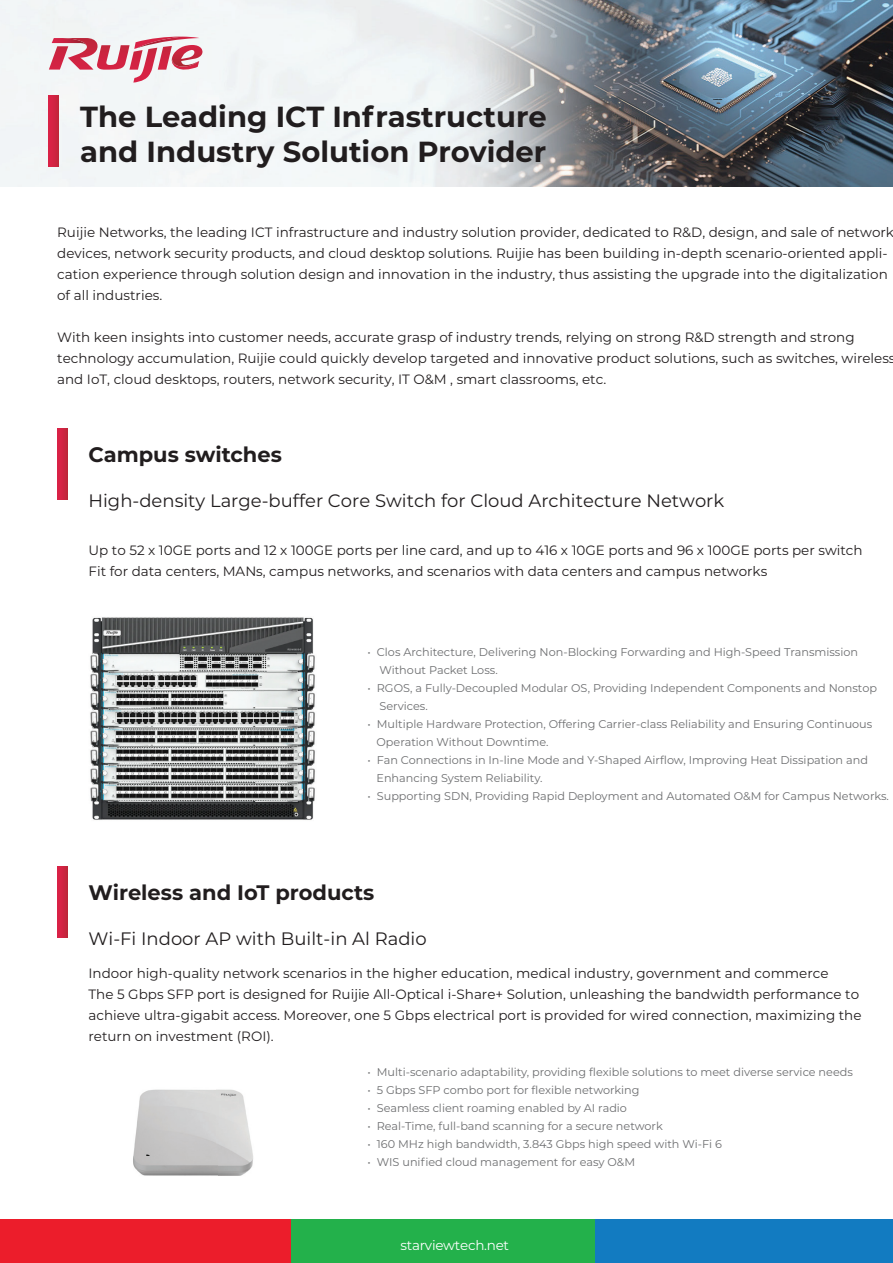
<style>
.page{position:relative;width:893px;height:1263px;background:#fff}
.page>*{position:absolute;margin:0;border:0;box-sizing:border-box;transform-origin:0 0}
.t1{font:700 28.95px/34.8px "Montserrat";color:#211d1e}
.t2{font:700 21px "Montserrat";color:#211d1e}
.t3{font:18px "Montserrat";color:#211d1e}
.t4{font:13.5px/21px "Montserrat";color:#211d1e}
.t5{font:13.5px "Montserrat";letter-spacing:-.02em;color:#fff}
.t6{font:11.25px/18px "Montserrat";color:#6d6e70}
</style>
<div class="page">
<img style="left:0;top:0;width:893px;height:187px">
<svg style="left:49px;top:37px;width:154px;height:46px"></svg>
<svg style="left:49px;top:95px;width:10px;height:72px"></svg>
<svg style="left:57px;top:428px;width:10px;height:72px"></svg>
<img style="left:90px;top:617px;width:225px;height:203px">
<svg style="left:57px;top:866px;width:10px;height:72px"></svg>
<img style="left:133px;top:1089px;width:120px;height:87px">
<div style="left:0;top:1219px;width:291px;height:44px;background:#ec1d2b"></div>
<div style="left:291px;top:1219px;width:304px;height:44px;background:#23b14b"></div>
<div style="left:595px;top:1219px;width:298px;height:44px;background:#127bc1"></div>
<h1 class="t1" style="left:80px;top:98px;width:468px">The Leading ICT Infrastructure and Industry Solution Provider</h1>
<p class="t4" style="left:57px;top:221px;width:838px">Ruijie Networks, the leading ICT infrastructure and industry solution provider, dedicated to R&amp;D, design, and sale of network devices, network security products, and cloud desktop solutions. Ruijie has been building in-depth scenario-oriented appli&shy;cation experience through solution design and innovation in the industry, thus assisting the upgrade into the digitalization of all industries.</p>
<p class="t4" style="left:57px;top:326px;width:840px">With keen insights into customer needs, accurate grasp of industry trends, relying on strong R&amp;D strength and strong technology accumulation, Ruijie could quickly develop targeted and innovative product solutions, such as switches, wireless and IoT, cloud desktops, routers, network security, IT O&amp;M , smart classrooms, etc.</p>
<h2 class="t2" style="left:89px;top:439px;width:195px">Campus switches</h2>
<h3 class="t3" style="left:89px;top:488px;width:637px">High-density Large-buffer Core Switch for Cloud Architecture Network</h3>
<p class="t4" style="left:89px;top:539px;width:776px">Up to 52 x 10GE ports and 12 x 100GE ports per line card, and up to 416 x 10GE ports and 96 x 100GE ports per switch<br>Fit for data centers, MANs, campus networks, and scenarios with data centers and campus networks</p>
<p class="t6" style="left:379px;top:643px;width:480px;text-indent:-12px">• Clos Architecture, Delivering Non-Blocking Forwarding and High-Speed Transmission<br>Without Packet Loss.</p>
<p class="t6" style="left:379px;top:679px;width:499px;text-indent:-12px">• RGOS, a Fully-Decoupled Modular OS, Providing Independent Components and Nonstop<br>Services.</p>
<p class="t6" style="left:376px;top:715px;width:497px;text-indent:-9px">• Multiple Hardware Protection, Offering Carrier-class Reliability and Ensuring Continuous<br>Operation Without Downtime.</p>
<p class="t6" style="left:376px;top:751px;width:493px;text-indent:-9px">• Fan Connections in In-line Mode and Y-Shaped Airflow, Improving Heat Dissipation and<br>Enhancing System Reliability.</p>
<p class="t6" style="left:368px;top:787px;width:523px">• Supporting SDN, Providing Rapid Deployment and Automated O&amp;M for Campus Networks.</p>
<h2 class="t2" style="left:89px;top:877px;width:287px">Wireless and IoT products</h2>
<h3 class="t3" style="left:89px;top:926px;width:340px">Wi-Fi Indoor AP with Built-in Al Radio</h3>
<p class="t4" style="left:89px;top:962px;width:774px">Indoor high-quality network scenarios in the higher education, medical industry, government and commerce<br>The 5 Gbps SFP port is designed for Ruijie All-Optical i-Share+ Solution, unleashing the bandwidth performance to achieve ultra-gigabit access. Moreover, one 5 Gbps electrical port is provided for wired connection, maximizing the return on investment (ROI).</p>
<p class="t6" style="left:368px;top:1062px;width:487px">• Multi-scenario adaptability, providing flexible solutions to meet diverse service needs</p>
<p class="t6" style="left:368px;top:1080px;width:273px">• 5 Gbps SFP combo port for flexible networking</p>
<p class="t6" style="left:368px;top:1098px;width:261px">• Seamless client roaming enabled by AI radio</p>
<p class="t6" style="left:368px;top:1116px;width:297px">• Real-Time, full-band scanning for a secure network</p>
<p class="t6" style="left:368px;top:1134px;width:356px">• 160 MHz high bandwidth, 3.843 Gbps high speed with Wi-Fi 6</p>
<p class="t6" style="left:368px;top:1152px;width:269px">• WIS unified cloud management for easy O&amp;M</p>
<p class="t5" style="left:400px;top:1236px;width:110px">starviewtech.net</p>
</div>
